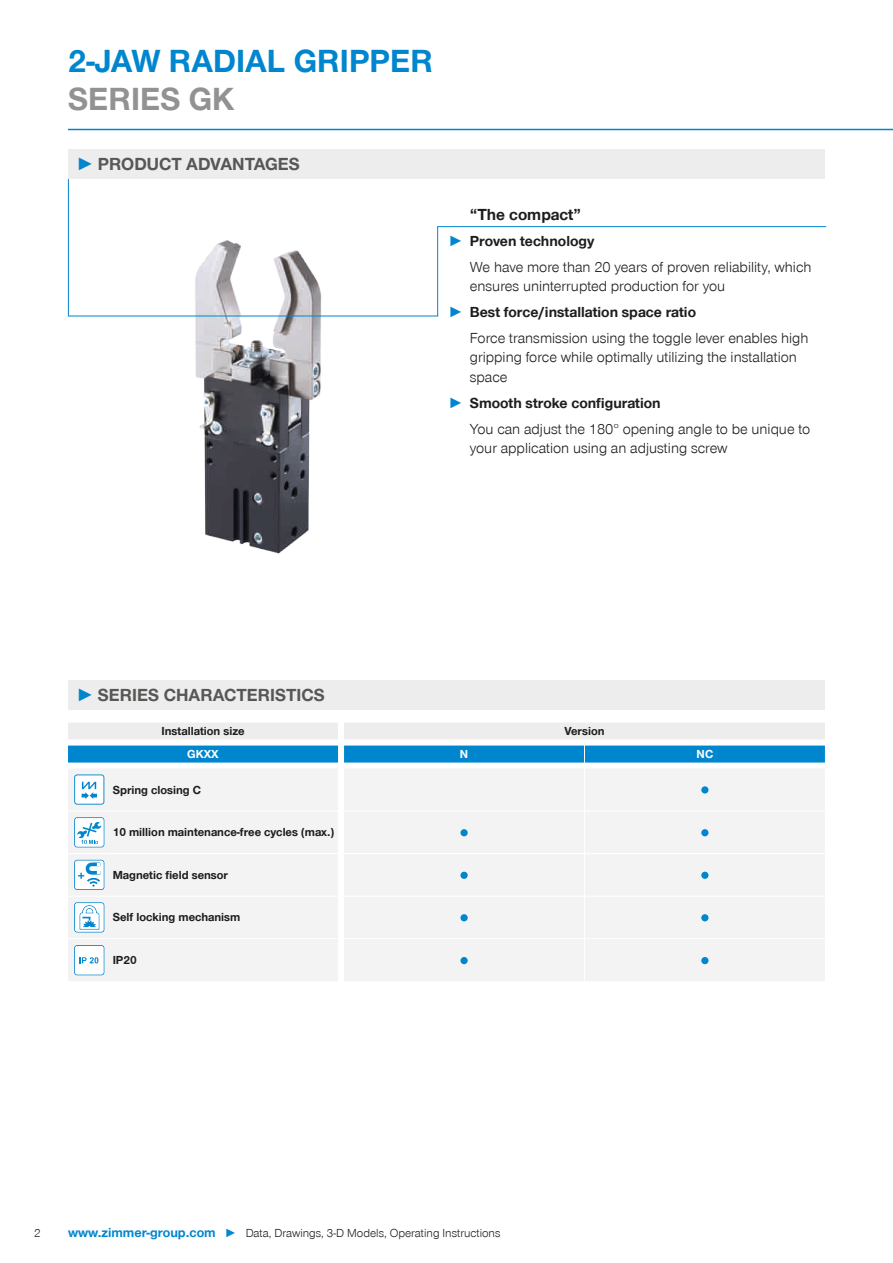
<style>
.page{position:relative;width:893px;height:1263px;background:#fff}
.page>*{position:absolute;margin:0;border:0;box-sizing:border-box;transform-origin:0 0}
.CB_AF_Headline_22_25{font:700 33px/37.5px "Zimmer Group Sans Global";color:#0086ce}
.t1{font:700 18px "Zimmer Group Sans Global";color:#575756}
.CB_AF_Prodvort_MKTHe{font:700 16.5px "Zimmer Group Sans Global";color:#1d1d1b}
.CB_AF_Prodvort_Body{font:300 15px/19.5px "Zimmer Group Sans Global";color:#1d1d1b}
.t2{font:700 15px "Zimmer Group Sans Global";color:#1d1d1b}
.CB_AF_Tab_Bestellnum{font:700 12px "Zimmer Group Sans Global";color:#1d1d1b}
.CB_AF_Seitenzahl_lin{font:300 12px "Zimmer Group Sans Global";color:#1d1d1b}
.CB_AF_Fußnote_zentri{font:700 12px "Zimmer Group Sans Global";color:#1d1d1b}
.CB_AF_Fußnote_zentri-2{font:700 12px "Zimmer Group Sans Global";color:#fff}
.s1{color:#939292}
.s2{font-family:"Zimmer Group Sans";color:#0086ce}
.s3{font-weight:700;font-size:13.5px;color:#0086ce}
.s4{color:#0086ce}
</style>
<div class="page">
<img style="left:195px;top:317px;width:126px;height:237px">
<svg style="left:68px;top:179px;width:759px;height:138px"></svg>
<hr style="left:68px;top:129px;width:825px;height:1px;background:#0086ce">
<svg style="left:68px;top:723px;width:757px;height:258px"></svg>
<div style="left:460px;top:957px;width:8px;height:7px;background:#0086ce;border-radius:50%"></div>
<div style="left:701px;top:957px;width:7px;height:7px;background:#0086ce;border-radius:50%"></div>
<div style="left:68px;top:149px;width:757px;height:30px;background:#ededed"></div>
<div style="left:68px;top:680px;width:757px;height:30px;background:#ededed"></div>
<p class="CB_AF_Headline_22_25" style="left:68px;top:42px;width:367px">2-JAW RADIAL GRIPPER<br><span class="s1">SERIES GK</span></p>
<p class="t1" style="left:77px;top:153px;width:225px"><span class="s2">►</span> PRODUCT ADVANTAGES</p>
<p class="t1" style="left:77px;top:684px;width:250px"><span class="s2">►</span> SERIES CHARACTERISTICS</p>
<p class="CB_AF_Prodvort_MKTHe" style="left:470px;top:204px;width:113px">“The compact”</p>
<p class="t2" style="left:449px;top:232px;width:147px"><span class="s2">►</span> Proven technology</p>
<p class="CB_AF_Prodvort_Body" style="left:470px;top:257px;width:343px">We have more than 20 years of proven reliability, which ensures uninterrupted production for you</p>
<p class="t2" style="left:449px;top:303px;width:249px"><span class="s2">►</span> Best force/installation space ratio</p>
<p class="CB_AF_Prodvort_Body" style="left:470px;top:328px;width:340px">Force transmission using the toggle lever enables high gripping force while optimally utilizing the installation space</p>
<p class="t2" style="left:449px;top:394px;width:214px"><span class="s2">►</span> Smooth stroke configuration</p>
<p class="CB_AF_Prodvort_Body" style="left:470px;top:419px;width:342px">You can adjust the 180° opening angle to be unique to your application using an adjusting screw</p>
<p class="CB_AF_Fußnote_zentri" style="left:162px;top:724px;width:84px">Installation size</p>
<p class="CB_AF_Fußnote_zentri" style="left:564px;top:724px;width:42px">Version</p>
<p class="CB_AF_Fußnote_zentri-2" style="left:187px;top:747px;width:33px">GKXX</p>
<p class="CB_AF_Fußnote_zentri-2" style="left:460px;top:747px;width:10px">N</p>
<p class="CB_AF_Fußnote_zentri-2" style="left:697px;top:747px;width:18px">NC</p>
<p class="CB_AF_Tab_Bestellnum" style="left:113px;top:782px;width:90px">Spring closing C</p>
<p class="CB_AF_Tab_Bestellnum" style="left:113px;top:825px;width:223px">10 million maintenance-free cycles (max.)</p>
<p class="CB_AF_Tab_Bestellnum" style="left:113px;top:868px;width:117px">Magnetic field sensor</p>
<p class="CB_AF_Tab_Bestellnum" style="left:113px;top:910px;width:129px">Self locking mechanism</p>
<p class="CB_AF_Tab_Bestellnum" style="left:113px;top:953px;width:26px">IP20</p>
<p class="CB_AF_Seitenzahl_lin" style="left:34px;top:1226px;width:8px">2</p>
<p class="CB_AF_Seitenzahl_lin" style="left:68px;top:1226px;width:434px"><span class="s3">www.zimmer-group.com</span> <span class="s4">►</span> Data, Drawings, 3-D Models, Operating Instructions</p>
</div>
